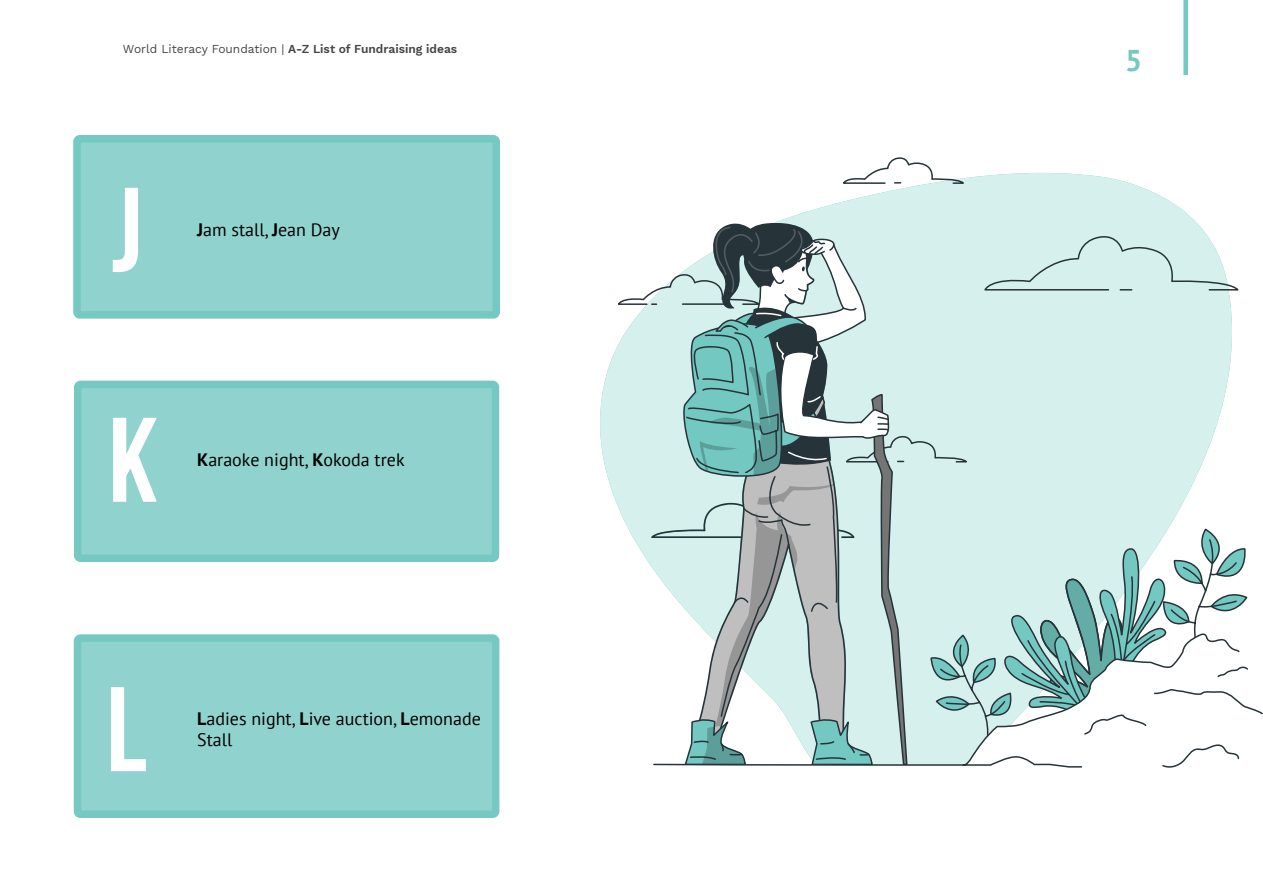
<style>
.page{position:relative;width:1263px;height:893px;background:#fff}
.page>*{position:absolute;margin:0;border:0;box-sizing:border-box;transform-origin:0 0}
.t1{font:700 120px/230px "Bebas Neue";color:#fff}
.t2{font:700 30px "PT Sans";color:#74cac1}
.t3{font:18px/21.6px "PT Sans";color:#000}
.t4{font:600 12px "Work Sans";color:#454545}
.s1{font-weight:400}
.s2{font-weight:700}
</style>
<div class="page">
<div style="left:1183px;top:0;width:5px;height:75px;background:#74cac1"></div>
<div style="left:79px;top:636px;width:415px;height:181px;background:#90d3ce;border-radius:3px"></div>
<div style="left:74px;top:634px;width:425px;height:184px;border:8px solid #75c9c2;border-radius:3px"></div>
<div style="left:79px;top:382px;width:415px;height:179px;background:#90d3ce;border-radius:3px"></div>
<div style="left:74px;top:381px;width:425px;height:181px;border:8px solid #75c9c2;border-radius:3px"></div>
<div style="left:78px;top:136px;width:417px;height:181px;background:#90d3ce;border-radius:3px"></div>
<div style="left:73px;top:135px;width:427px;height:184px;border:8px solid #75c9c2;border-radius:3px"></div>
<svg style="left:600px;top:173px;width:632px;height:459px;fill:#d6f0ed"></svg>
<svg style="left:617px;top:157px;width:353px;height:306px"></svg>
<svg style="left:983px;top:232px;width:256px;height:59px;background:#d0e8e5"></svg>
<svg style="left:651px;top:217px;width:257px;height:415px"></svg>
<svg style="left:689px;top:306px;width:201px;height:326px;background:#a6c1bf"></svg>
<svg style="left:929px;top:527px;width:319px;height:105px"></svg>
<svg style="left:653px;top:632px;width:610px;height:136px"></svg>
<p class="t4" style="left:123px;top:39px;width:336px"><span class="s1">World Literacy Foundation |</span> A-Z List of Fundraising ideas</p>
<h1 class="t1" style="left:108px;top:114px;width:51px">J<br>K</h1>
<p class="t3" style="left:197px;top:218px;width:144px"><span class="s2">J</span>am stall, <span class="s2">J</span>ean Day</p>
<p class="t3" style="left:197px;top:448px;width:209px"><span class="s2">K</span>araoke night, <span class="s2">K</span>okoda trek</p>
<h1 class="t1" style="left:106px;top:613px;width:42px">L</h1>
<p class="t3" style="left:197px;top:707px;width:285px"><span class="s2">L</span>adies night, <span class="s2">L</span>ive auction, <span class="s2">L</span>emonade<br>Stall</p>
<h2 class="t2" style="left:1125px;top:41px;width:19px">5</h2>
</div>
